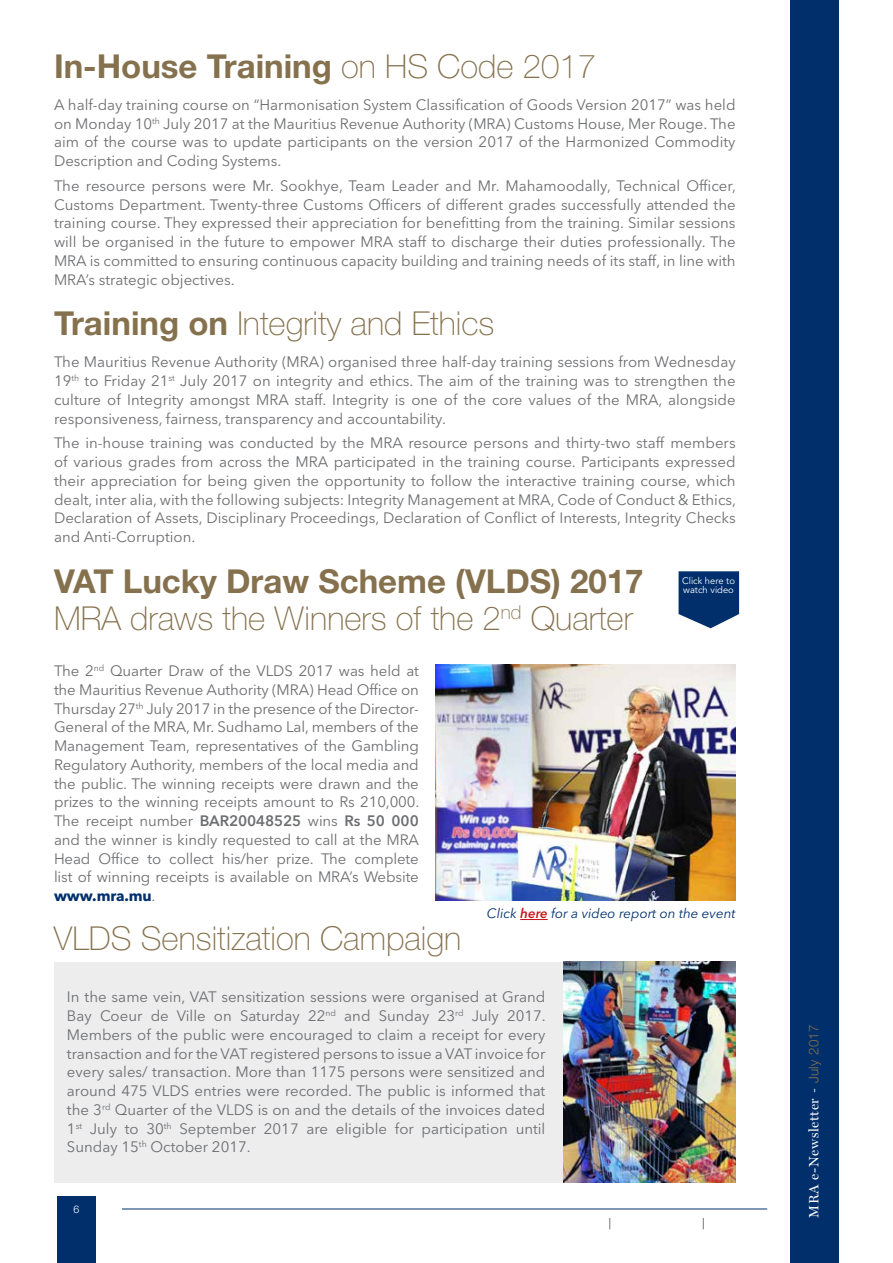
<style>
.page{position:relative;width:893px;height:1263px;background:#fff}
.page>*{position:absolute;margin:0;border:0;box-sizing:border-box;transform-origin:0 0}
.t1{font:100 33px "Helvetica Neue LT Std";color:#85714d}
.t2{font:700 33px "Helvetica Neue LT Std";color:#85714d}
.t3{font:15px/18.8px "Avenir Next LT Pro";color:#6d6e71;text-align:justify}
.t4{font:italic 13.5px "Avenir Next LT Pro";color:#002f6c}
.t5{font:13.5px "Miller Display";letter-spacing:.05em;color:#fff}
.t6{font:300 10.5px "Helvetica Neue LT Std";color:#fff}
.t7{font:9.45px/9.1px "Avenir LT Std";color:#fff}
.s1{font-weight:100}
.s2{font-weight:700}
.s3{font-weight:600}
.s4{font-weight:700;color:#002f6c}
.s5{font-weight:600;color:#c8161d}
.s6{font-family:"Helvetica Neue LT Std";font-weight:300}
.s7{font-family:"Helvetica Neue LT Std";font-weight:300;color:#85714d}
</style>
<div class="page">
<div style="left:57px;top:1196px;width:38px;height:67px;background:#002f6c"></div>
<hr style="left:122px;top:1208px;width:645px;height:1px;background:#002f6c">
<div style="left:54px;top:962px;width:664px;height:220px;background:#ededee"></div>
<div style="left:791px;top:0;width:48px;height:1263px;background:#002f6c"></div>
<img style="left:436px;top:665px;width:300px;height:235px">
<img style="left:563px;top:962px;width:173px;height:220px">
<svg style="left:520px;top:919px;width:28px;height:1px"></svg>
<svg style="left:679px;top:571px;width:60px;height:57px;background:#1f487e"></svg>
<h1 class="t2" style="left:54px;top:45px;width:544px">In-House Training <span class="s1">on HS Code 2017</span></h1>
<p class="t3" style="left:54px;top:95px;width:683px">A half-day training course on “Harmonisation System Classification of Goods Version 2017” was held on Monday 10<sup>th</sup> July 2017 at the Mauritius Revenue Authority (MRA) Customs House, Mer Rouge. The aim of the course was to update participants on the version 2017 of the Harmonized Commodity Description and Coding Systems.</p>
<p class="t3" style="left:54px;top:176px;width:684px">The resource persons were Mr. Sookhye, Team Leader and Mr. Mahamoodally, Technical Officer, Customs Department. Twenty-three Customs Officers of different grades successfully attended the training course. They expressed their appreciation for benefitting from the training. Similar sessions will be organised in the future to empower MRA staff to discharge their duties professionally. The MRA is committed to ensuring continuous capacity building and training needs of its staff, in line with MRA’s strategic objectives.</p>
<h1 class="t1" style="left:54px;top:304px;width:442px"><span class="s2">Training on</span> Integrity and Ethics</h1>
<p class="t3" style="left:54px;top:353px;width:683px">The Mauritius Revenue Authority (MRA) organised three half-day training sessions from Wednesday 19<sup>th</sup> to Friday 21<sup>st</sup> July 2017 on integrity and ethics. The aim of the training was to strengthen the culture of Integrity amongst MRA staff. Integrity is one of the core values of the MRA, alongside responsiveness, fairness, transparency and accountability.</p>
<p class="t3" style="left:54px;top:434px;width:684px">The in-house training was conducted by the MRA resource persons and thirty-two staff members of various grades from across the MRA participated in the training course. Participants expressed their appreciation for being given the opportunity to follow the interactive training course, which dealt, inter alia, with the following subjects: Integrity Management at MRA, Code of Conduct &amp; Ethics, Declaration of Assets, Disciplinary Proceedings, Declaration of Conflict of Interests, Integrity Checks and Anti-Corruption.</p>
<h1 class="t2" style="left:54px;top:561px;width:591px">VAT Lucky Draw Scheme (VLDS) 2017</h1>
<h1 class="t1" style="left:54px;top:600px;width:580px">MRA draws the Winners of the 2<sup>nd</sup> Quarter</h1>
<p class="t3" style="left:54px;top:661px;width:367px">The 2<sup>nd</sup> Quarter Draw of the VLDS 2017 was held at the Mauritius Revenue Authority (MRA) Head Office on Thursday 27<sup>th</sup> July 2017 in the presence of the Director-General of the MRA, Mr. Sudhamo Lal, members of the Management Team, representatives of the Gambling Regulatory Authority, members of the local media and the public. The winning receipts were drawn and the prizes to the winning receipts amount to Rs 210,000.<br>The receipt number <span class="s3">BAR20048525</span> wins <span class="s3">Rs 50 000 </span>and the winner is kindly requested to call at the MRA Head Office to collect his/her prize. The complete list of winning receipts is available on MRA’s Website <span class="s4">www.mra.mu</span>.</p>
<p class="t7" style="left:682px;top:576px;width:54px">Click here to watch video</p>
<h1 class="t1" style="left:54px;top:920px;width:409px">VLDS Sensitization Campaign</h1>
<p class="t4" style="left:487px;top:905px;width:250px">Click <span class="s5">here</span> for a video report on the event</p>
<p class="t3" style="left:67px;top:988px;width:480px">In the same vein, VAT sensitization sessions were organised at Grand Bay Coeur de Ville on Saturday 22<sup>nd</sup> and Sunday 23<sup>rd</sup> July 2017.<br>Members of the public were encouraged to claim a receipt for every transaction and for the VAT registered persons to issue a VAT invoice for every sales/ transaction. More than 1175 persons were sensitized and around 475 VLDS entries were recorded. The public is informed that the 3<sup>rd</sup> Quarter of the VLDS is on and the details of the invoices dated 1<sup>st</sup> July to 30<sup>th</sup> September 2017 are eligible for participation until Sunday 15<sup>th</sup> October 2017.</p>
<p class="t6" style="left:73px;top:1203px;width:7px">6</p>
<p class="t5" style="left:806px;top:1218px;width:195px;rotate:-90deg">MRA e-Newsletter <span class="s6">-</span> <span class="s7">July 2017</span></p>
</div>
